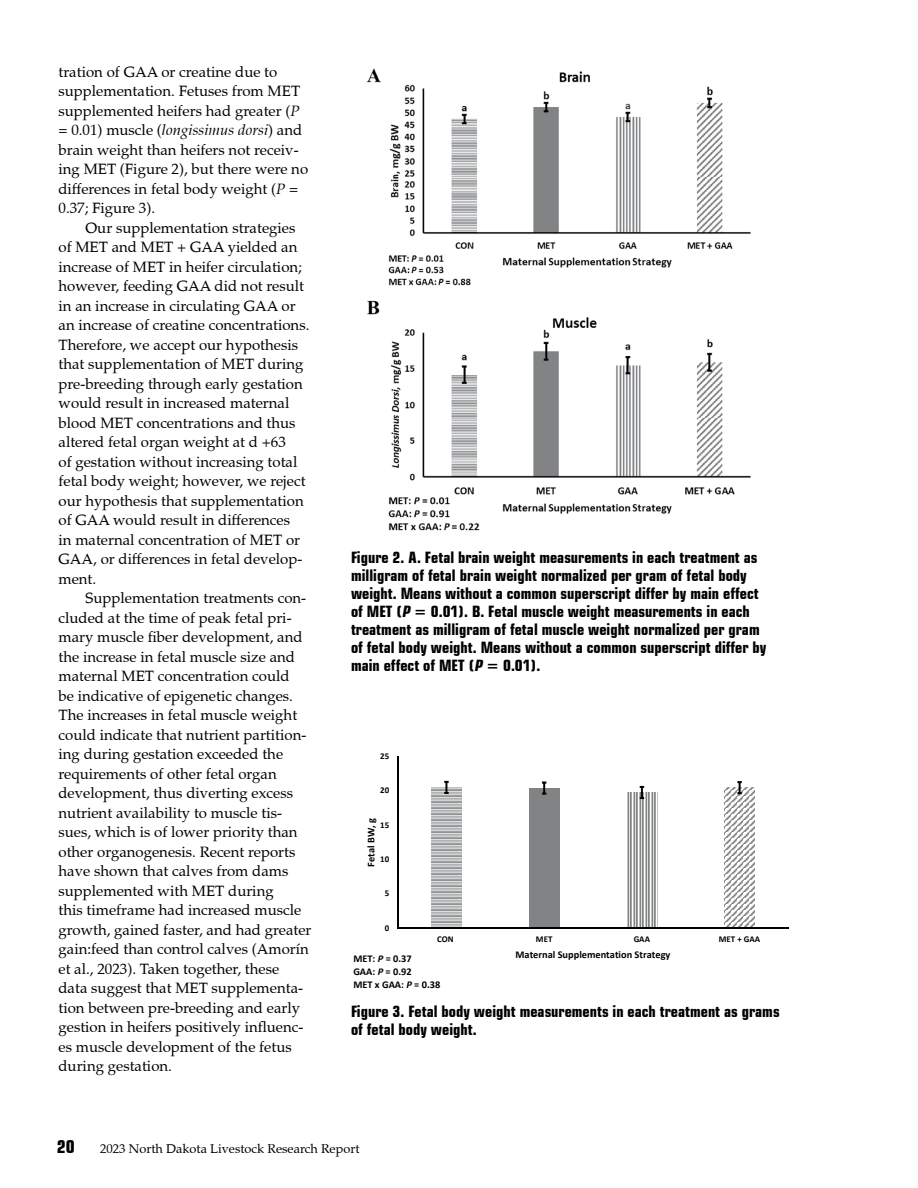
<style>
.page{position:relative;width:918px;height:1188px;background:#fff}
.page>*{position:absolute;margin:0;border:0;box-sizing:border-box;transform-origin:0 0}
.t1{font:700 condensed 18px "Square 721 BT";color:#000}
.Table_title{font:700 condensed 15.75px/18px "Square 721 BT";color:#000}
.Body_text{font:15px/19.5px "Palatino LT Pro";color:#000}
.t2{font:12.75px "Palatino LT Pro";color:#000}
.t3{font:700 10.35px/12.6px "Calibri";color:#000}
.t4{font:700 8.85px "Calibri";color:#000}
.s1{font-style:italic}
</style>
<div class="page">
<img style="left:366px;top:68px;width:385px;height:463px">
<svg style="left:431px;top:787px;width:31px;height:141px;background:#b6b7b8"></svg>
<div style="left:529px;top:788px;width:30px;height:140px;background:#818385"></div>
<svg style="left:627px;top:793px;width:30px;height:135px"></svg>
<svg style="left:724px;top:788px;width:31px;height:140px"></svg>
<svg style="left:444px;top:781px;width:5px;height:13px"></svg>
<svg style="left:542px;top:782px;width:4px;height:13px"></svg>
<svg style="left:640px;top:786px;width:4px;height:13px"></svg>
<svg style="left:737px;top:781px;width:5px;height:13px"></svg>
<hr style="left:397px;top:756px;width:1px;height:172px;background:#000">
<hr style="left:398px;top:928px;width:390px;height:1px;background:#000">
<p class="Body_text" style="left:58px;top:62px;width:251px">tration of GAA or creatine due to supplementation. Fetuses from MET supplemented heifers had greater (<span class="s1">P </span>= 0.01) muscle (<span class="s1">longissimus dorsi</span>) and brain weight than heifers not receiv&shy;ing MET (Figure 2), but there were no differences in fetal body weight (<span class="s1">P</span> = 0.37; Figure 3).</p>
<p class="Body_text" style="left:58px;top:218px;width:252px;text-indent:27px">Our supplementation strategies of MET and MET + GAA yielded an increase of MET in heifer circulation; however, feeding GAA did not result in an increase in circulating GAA or an increase of creatine concentrations.<br>Therefore, we accept our hypothesis that supplementation of MET during pre-breeding through early gestation would result in increased maternal blood MET concentrations and thus altered fetal organ weight at d +63<br>of gestation without increasing total fetal body weight; however, we reject our hypothesis that supplementation of GAA would result in differences<br>in maternal concentration of MET or GAA, or differences in fetal develop&shy;ment.</p>
<p class="Body_text" style="left:58px;top:589px;width:255px;text-indent:27px">Supplementation treatments con&shy;cluded at the time of peak fetal pri&shy;mary muscle fiber development, and the increase in fetal muscle size and maternal MET concentration could<br>be indicative of epigenetic changes.<br>The increases in fetal muscle weight could indicate that nutrient partition&shy;ing during gestation exceeded the requirements of other fetal organ development, thus diverting excess nutrient availability to muscle tis&shy;sues, which is of lower priority than other organogenesis. Recent reports have shown that calves from dams supplemented with MET during<br>this timeframe had increased muscle growth, gained faster, and had greater gain:feed than control calves (Amorín et al., 2023). Taken together, these data suggest that MET supplementa&shy;tion between pre-breeding and early gestion in heifers positively influenc&shy;es muscle development of the fetus during gestation.</p>
<p class="Table_title" style="left:351px;top:548px;width:417px">Figure 2. A. Fetal brain weight measurements in each treatment as milligram of fetal brain weight normalized per gram of fetal body weight. Means without a common superscript differ by main effect of MET (<span class="s1">P</span> = 0.01). B. Fetal muscle weight measurements in each treatment as milligram of fetal muscle weight normalized per gram of fetal body weight. Means without a common superscript differ by main effect of MET (<span class="s1">P</span> = 0.01).</p>
<p class="t4" style="left:380px;top:750px;width:11px">25</p>
<p class="t4" style="left:380px;top:784px;width:11px">20</p>
<p class="t3" style="left:365px;top:867px;width:50px;rotate:-90deg">Fetal BW, g</p>
<p class="t4" style="left:380px;top:818px;width:11px">15</p>
<p class="t4" style="left:380px;top:853px;width:11px">10</p>
<p class="t4" style="left:385px;top:887px;width:6px">5</p>
<p class="t4" style="left:385px;top:922px;width:6px">0</p>
<p class="t4" style="left:437px;top:933px;width:18px">CON</p>
<p class="t4" style="left:536px;top:933px;width:18px">MET</p>
<p class="t4" style="left:634px;top:933px;width:18px">GAA</p>
<p class="t4" style="left:719px;top:933px;width:43px">MET + GAA</p>
<p class="t3" style="left:353px;top:953px;width:89px">MET: <span class="s1">P</span> = 0.37<br>GAA: <span class="s1">P</span> = 0.92<br>MET x GAA: <span class="s1">P</span> = 0.38</p>
<p class="t3" style="left:516px;top:948px;width:157px">Maternal Supplementation Strategy</p>
<p class="Table_title" style="left:351px;top:1003px;width:430px">Figure 3. Fetal body weight measurements in each treatment as grams of fetal body weight.</p>
<p class="t1" style="left:57px;top:1136px;width:19px">20</p>
<p class="t2" style="left:100px;top:1141px;width:261px">2023 North Dakota Livestock Research Report</p>
</div>
